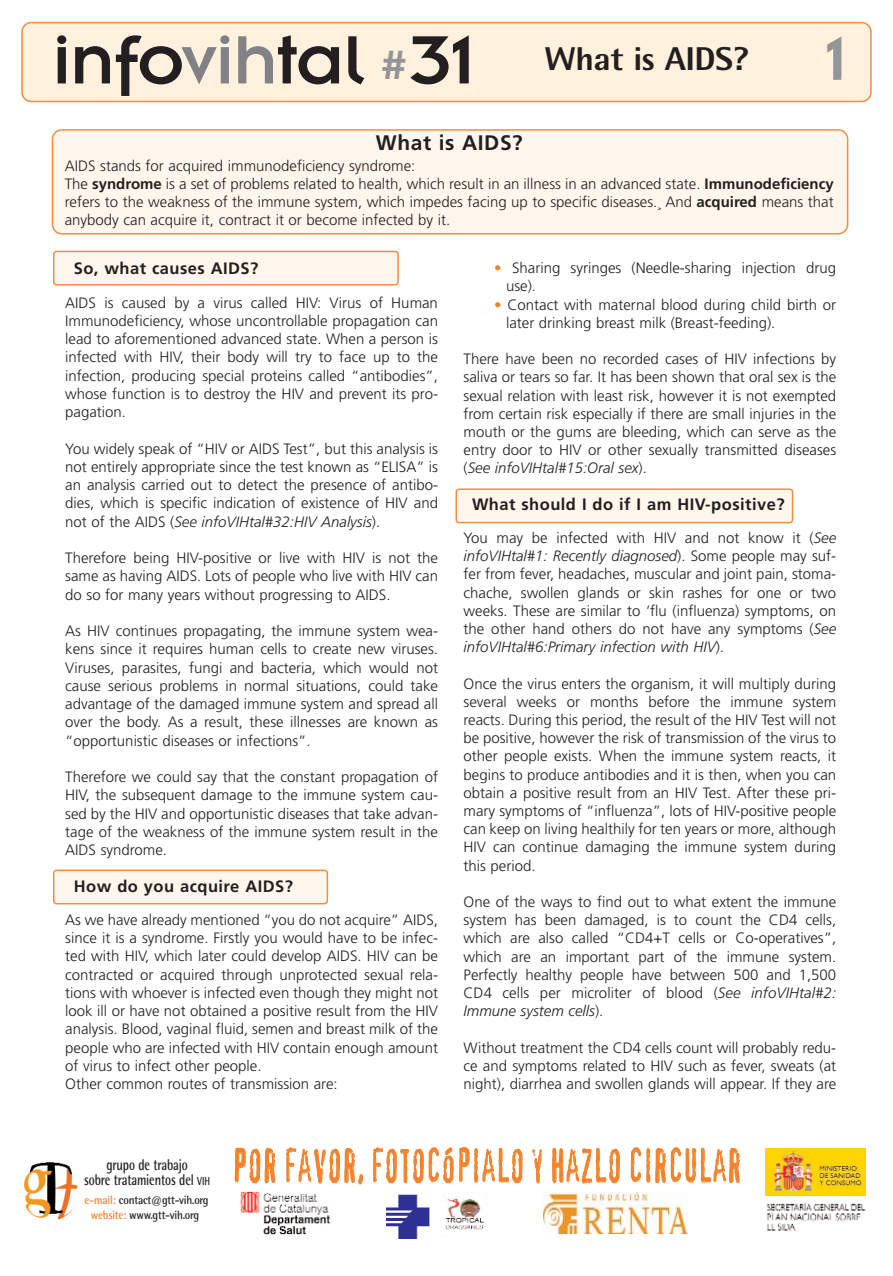
<style>
.page{position:relative;width:893px;height:1276px;background:#fff}
.page>*{position:absolute;margin:0;border:0;box-sizing:border-box;transform-origin:0 0}
.t1{font:75px "Insignia A";letter-spacing:-.015em;color:#231f20;scale:1.05 1}
.t2{font:67.5px "Insignia A";color:#939598;scale:1.05 1}
.t3{font:45px "Confidential";color:#f5822a;scale:.67 1}
.t4{font:800 33px "Rotis Semi Sans";letter-spacing:-.015em;color:#231f20;scale:1.05 1}
.t5{font:700 21px "Frutiger";letter-spacing:.03em;color:#231f20}
.t6{font:700 16.5px "Frutiger";letter-spacing:.03em;color:#231f20}
.t7{font:700 15.6px/15px "Rotis Semi Sans";letter-spacing:-.01em;color:#231f20;text-align:center;scale:.77 1}
.t8{font:300 15px/18.1px "Frutiger";color:#231f20;text-align:justify}
.t9{font:700 12px/15px "Rotis Semi Sans";letter-spacing:-.02em;color:#231f20;text-align:center;scale:.91 1}
.s1{color:#808285}
.s2{font-size:45px;color:#939598}
.s3{font-weight:700}
.s4{font-style:italic}
.s5{color:#f5822a}
.s6{font-size:11.7px}
</style>
<div class="page">
<svg style="left:53px;top:251px;width:346px;height:34px;background:#feefe0"></svg>
<svg style="left:455px;top:488px;width:338px;height:35px;background:#feeedf"></svg>
<svg style="left:53px;top:869px;width:275px;height:35px;background:#feeede"></svg>
<div style="left:52px;top:129px;width:796px;height:105px;background:#fff7ed"></div>
<div style="left:21px;top:22px;width:851px;height:80px;background:#fff1de"></div>
<img style="left:240px;top:1191px;width:91px;height:44px">
<img style="left:386px;top:1194px;width:98px;height:44px">
<img style="left:543px;top:1192px;width:144px;height:41px">
<img style="left:24px;top:1162px;width:54px;height:58px">
<img style="left:765px;top:1148px;width:100px;height:47px">
<img style="left:766px;top:1202px;width:99px;height:29px">
<h1 class="t1" style="left:52px;top:36px;width:405px">info<span class="s1">vih</span>tal <span class="s2">#</span>31</h1>
<h3 class="t4" style="left:545px;top:47px;width:196px">What is AIDS?</h3>
<h2 class="t2" style="left:825px;top:37px;width:23px">1</h2>
<h3 class="t5" style="left:376px;top:134px;width:148px">What is AIDS?</h3>
<p class="t8" style="left:65px;top:158px;width:770px;text-align:left">AIDS stands for acquired immunodeficiency syndrome:<br>The <span class="s3">syndrome</span> is a set of problems related to health, which result in an illness in an advanced state. <span class="s3">Immunodeficiency </span>refers to the weakness of the immune system, which impedes facing up to specific diseases.¸ And <span class="s3">acquired</span> means that anybody can acquire it, contract it or become infected by it.</p>
<p class="t6" style="left:74px;top:262px;width:186px">So, what causes AIDS?</p>
<p class="t8" style="left:65px;top:294px;width:374px">AIDS is caused by a virus called HIV: Virus of Human Immunodeficiency, whose uncontrollable propagation can lead to aforementioned advanced state. When a person is infected with HIV, their body will try to face up to the infection, producing special proteins called “antibodies”, whose function is to destroy the HIV and prevent its pro&shy;pagation.</p>
<p class="t8" style="left:65px;top:440px;width:374px">You widely speak of “HIV or AIDS Test”, but this analysis is not entirely appropriate since the test known as “ELISA” is an analysis carried out to detect the presence of antibo&shy;dies, which is specific indication of existence of HIV and not of the AIDS (<span class="s4">See infoVIHtal#32:HIV Analysis</span>).</p>
<p class="t8" style="left:65px;top:550px;width:374px">Therefore being HIV-positive or live with HIV is not the same as having AIDS. Lots of people who live with HIV can do so for many years without progressing to AIDS.</p>
<p class="t8" style="left:65px;top:623px;width:374px">As HIV continues propagating, the immune system wea&shy;kens since it requires human cells to create new viruses.<br>Viruses, parasites, fungi and bacteria, which would not cause serious problems in normal situations, could take advantage of the damaged immune system and spread all over the body. As a result, these illnesses are known as “opportunistic diseases or infections”.</p>
<p class="t8" style="left:65px;top:769px;width:374px">Therefore we could say that the constant propagation of HIV, the subsequent damage to the immune system cau&shy;sed by the HIV and opportunistic diseases that take advan&shy;tage of the weakness of the immune system result in the AIDS syndrome.</p>
<p class="t6" style="left:74px;top:879px;width:221px">How do you acquire AIDS?</p>
<p class="t8" style="left:65px;top:911px;width:374px;text-align:left">As we have already mentioned “you do not acquire” AIDS, since it is a syndrome. Firstly you would have to be infec&shy;ted with HIV, which later could develop AIDS. HIV can be contracted or acquired through unprotected sexual rela&shy;tions with whoever is infected even though they might not look ill or have not obtained a positive result from the HIV analysis. Blood, vaginal fluid, semen and breast milk of the people who are infected with HIV contain enough amount of virus to infect other people.<br>Other common routes of transmission are:</p>
<p class="t8" style="left:506px;top:260px;width:332px;text-indent:-12px"><span class="s5">•</span> Sharing syringes (Needle-sharing injection drug use).</p>
<p class="t8" style="left:506px;top:296px;width:332px;text-indent:-12px"><span class="s5">•</span> Contact with maternal blood during child birth or later drinking breast milk (Breast-feeding).</p>
<p class="t8" style="left:463px;top:351px;width:374px">There have been no recorded cases of HIV infections by saliva or tears so far. It has been shown that oral sex is the sexual relation with least risk, however it is not exempted from certain risk especially if there are small injuries in the mouth or the gums are bleeding, which can serve as the entry door to HIV or other sexually transmitted diseases (<span class="s4">See infoVIHtal#15:Oral sex</span>).</p>
<p class="t6" style="left:472px;top:497px;width:314px">What should I do if I am HIV-positive?</p>
<p class="t8" style="left:463px;top:530px;width:374px">You may be infected with HIV and not know it (<span class="s4">See infoVIHtal#1: Recently diagnosed</span>). Some people may suf&shy;fer from fever, headaches, muscular and joint pain, stoma&shy;chache, swollen glands or skin rashes for one or two weeks. These are similar to ‘flu (influenza) symptoms, on the other hand others do not have any symptoms (<span class="s4">See infoVIHtal#6:Primary infection with HIV</span>).</p>
<p class="t8" style="left:463px;top:675px;width:374px">Once the virus enters the organism, it will multiply during several weeks or months before the immune system reacts. During this period, the result of the HIV Test will not be positive, however the risk of transmission of the virus to other people exists. When the immune system reacts, it begins to produce antibodies and it is then, when you can obtain a positive result from an HIV Test. After these pri&shy;mary symptoms of “influenza”, lots of HIV-positive people can keep on living healthily for ten years or more, although HIV can continue damaging the immune system during this period.</p>
<p class="t8" style="left:463px;top:894px;width:374px">One of the ways to find out to what extent the immune system has been damaged, is to count the CD4 cells, which are also called “CD4+T cells or Co-operatives”, which are an important part of the immune system.<br>Perfectly healthy people have between 500 and 1,500<br>CD4 cells per microliter of blood (<span class="s4">See infoVIHtal#2:<br>Immune system cells</span>).</p>
<p class="t8" style="left:463px;top:1039px;width:374px">Without treatment the CD4 cells count will probably redu&shy;ce and symptoms related to HIV such as fever, sweats (at night), diarrhea and swollen glands will appear. If they are</p>
<p class="t7" style="left:84px;top:1158px;width:165px">grupo de trabajo<br>sobre tratamientos del <span class="s6">VIH</span></p>
<p class="t9" style="left:85px;top:1193px;width:138px"><span class="s5">e-mail:</span> contact@gtt-vih.org <span class="s5">website:</span> www.gtt-vih.org</p>
<h3 class="t3" style="left:232px;top:1140px;width:762px">POR FAVOR, FOTOCÓPIALO Y HAZLO CIRCULAR</h3>
</div>
